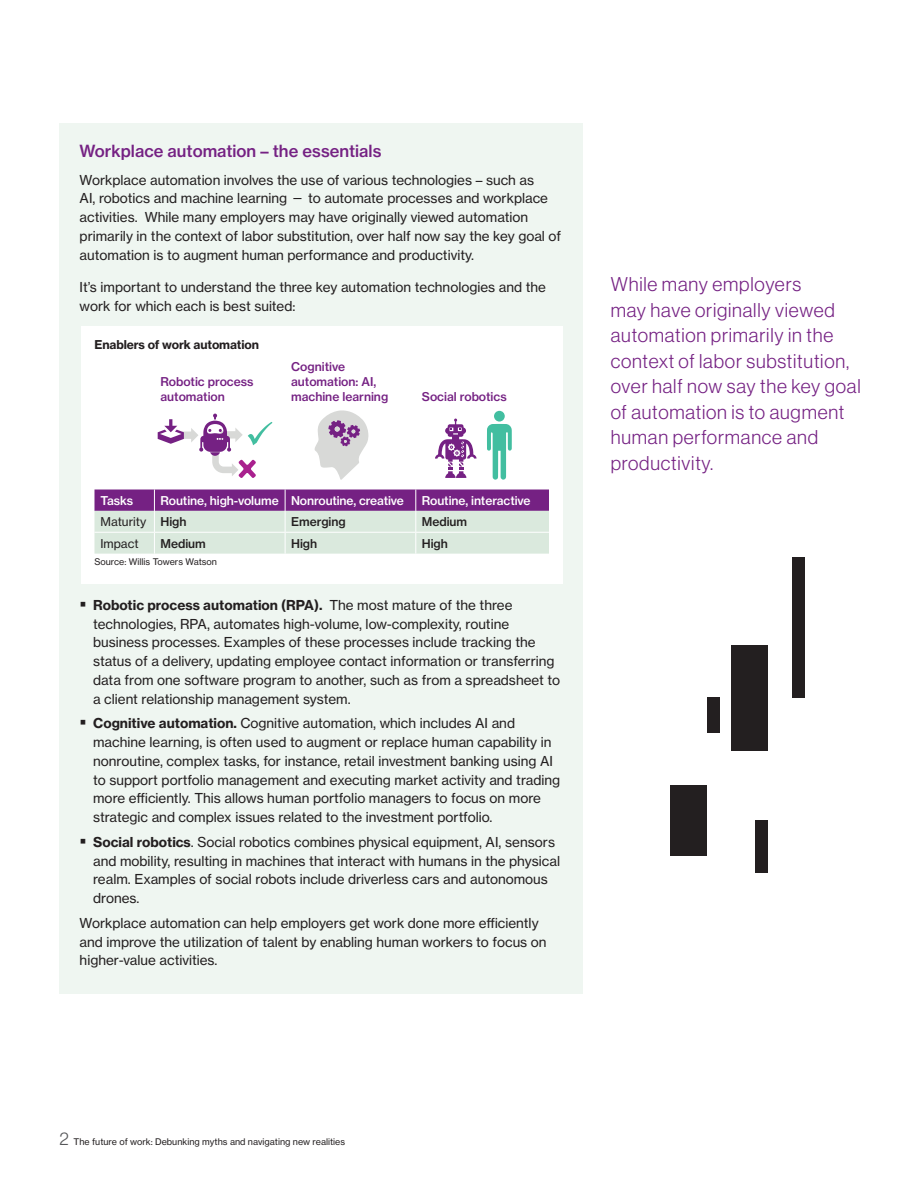
<style>
.page{position:relative;width:918px;height:1188px;background:#fff}
.page>*{position:absolute;margin:0;border:0;box-sizing:border-box;transform-origin:0 0}
.Callout_1__13pt_ligh{font:19.5px/25.5px "N Haas Grotesk DS Std 45 Lt";letter-spacing:.04em;color:#752183}
.Subhead_1__11_13_Med{font:16.5px "N Haas Grotesk TX Std 65 Md";color:#752183}
.Body_text_black{font:13.5px/18.8px "N Haas Grotesk TX Std 55 Rg";color:#231f20}
.Table_Heading{font:12px/15px "N Haas Grotesk TX Std 65 Md";color:#752183}
.Table_Row_Data{font:12px "N Haas Grotesk TX Std 65 Md";letter-spacing:-.005em;color:#fff}
.Table_Row_Data-2{font:12px "N Haas Grotesk TX Std 65 Md";color:#231f20}
.Figure_Title{font:12px "N Haas Grotesk TX Std 75 Bd";letter-spacing:-.01em;color:#231f20}
.Table_Row_Title{font:12px "N Haas Grotesk TX Std 55 Rg";color:#231f20}
.Table_Row_Title-2{font:12px "N Haas Grotesk TX Std 65 Md";letter-spacing:-.01em;color:#fff}
.Body_text_black-2{font:9px "N Haas Grotesk TX Std 55 Rg";color:#231f20}
.s1{font-family:"N Haas Grotesk TX Std 75 Bd"}
.s2{font-family:"N Haas Grotesk DS Std 45 Lt";font-size:18px;color:#57585a}
</style>
<div class="page">
<div style="left:59px;top:124px;width:524px;height:870px;background:#eff6f1"></div>
<div style="left:81px;top:326px;width:482px;height:257px;background:#fff"></div>
<svg style="left:94px;top:490px;width:455px;height:64px;background:#baa9c1"></svg>
<svg style="left:315px;top:410px;width:54px;height:70px"></svg>
<svg style="left:435px;top:419px;width:42px;height:59px"></svg>
<svg style="left:487px;top:424px;width:25px;height:56px"></svg>
<div style="left:494px;top:411px;width:11px;height:11px;background:#42bea0;border-radius:50%"></div>
<svg style="left:158px;top:414px;width:114px;height:64px"></svg>
<div style="left:671px;top:785px;width:36px;height:71px;background:#231f20"></div>
<div style="left:756px;top:820px;width:12px;height:53px;background:#231f20"></div>
<div style="left:792px;top:557px;width:12px;height:141px;background:#231f20"></div>
<div style="left:731px;top:645px;width:37px;height:105px;background:#231f20"></div>
<div style="left:707px;top:698px;width:12px;height:35px;background:#231f20"></div>
<p class="Subhead_1__11_13_Med" style="left:80px;top:141px;width:303px">Workplace automation – the essentials</p>
<p class="Body_text_black" style="left:80px;top:170px;width:483px">Workplace automation involves the use of various technologies – such as<br>AI, robotics and machine learning — to automate processes and workplace activities. While many employers may have originally viewed automation primarily in the context of labor substitution, over half now say the key goal of automation is to augment human performance and productivity.</p>
<p class="Body_text_black" style="left:80px;top:278px;width:468px">It’s important to understand the three key automation technologies and the work for which each is best suited:</p>
<p class="Figure_Title" style="left:94px;top:337px;width:166px">Enablers of work automation</p>
<p class="Table_Heading" style="left:160px;top:374px;width:95px">Robotic process automation</p>
<p class="Table_Heading" style="left:291px;top:359px;width:99px">Cognitive automation: AI, machine learning</p>
<p class="Table_Heading" style="left:422px;top:389px;width:86px">Social robotics</p>
<p class="Table_Row_Title-2" style="left:100px;top:493px;width:34px">Tasks</p>
<p class="Table_Row_Data" style="left:160px;top:493px;width:120px">Routine, high-volume</p>
<p class="Table_Row_Data" style="left:291px;top:493px;width:114px">Nonroutine, creative</p>
<p class="Table_Row_Data" style="left:422px;top:493px;width:110px">Routine, interactive</p>
<p class="Table_Row_Title" style="left:100px;top:515px;width:47px">Maturity</p>
<p class="Table_Row_Data-2" style="left:160px;top:514px;width:28px">High</p>
<p class="Table_Row_Data-2" style="left:291px;top:514px;width:56px">Emerging</p>
<p class="Table_Row_Data-2" style="left:422px;top:514px;width:47px">Medium</p>
<p class="Table_Row_Title" style="left:100px;top:536px;width:40px">Impact</p>
<p class="Table_Row_Data-2" style="left:160px;top:536px;width:47px">Medium</p>
<p class="Table_Row_Data-2" style="left:291px;top:536px;width:28px">High</p>
<p class="Table_Row_Data-2" style="left:422px;top:536px;width:28px">High</p>
<p class="Body_text_black-2" style="left:94px;top:556px;width:124px">Source: Willis Towers Watson</p>
<p class="Body_text_black" style="left:93px;top:596px;width:469px"><span class="s1">Robotic process automation (RPA).</span> The most mature of the three technologies, RPA, automates high-volume, low-complexity, routine business processes. Examples of these processes include tracking the status of a delivery, updating employee contact information or transferring data from one software program to another, such as from a spreadsheet to a client relationship management system.</p>
<p class="Body_text_black" style="left:93px;top:714px;width:469px"><span class="s1">Cognitive automation.</span> Cognitive automation, which includes AI and machine learning, is often used to augment or replace human capability in nonroutine, complex tasks, for instance, retail investment banking using AI to support portfolio management and executing market activity and trading more efficiently. This allows human portfolio managers to focus on more strategic and complex issues related to the investment portfolio.</p>
<p class="Body_text_black" style="left:93px;top:833px;width:469px"><span class="s1">Social robotics</span>. Social robotics combines physical equipment, AI, sensors and mobility, resulting in machines that interact with humans in the physical realm. Examples of social robots include driverless cars and autonomous drones.</p>
<p class="Body_text_black" style="left:80px;top:914px;width:469px">Workplace automation can help employers get work done more efficiently and improve the utilization of talent by enabling human workers to focus on higher-value activities.</p>
<p class="Callout_1__13pt_ligh" style="left:611px;top:272px;width:252px">While many employers<br>may have originally viewed automation primarily in the context of labor substitution, over half now say the key goal of automation is to augment human performance and productivity.</p>
<p class="Body_text_black-2" style="left:59px;top:1136px;width:287px"><span class="s2">2</span> The future of work: Debunking myths and navigating new realities</p>
</div>
